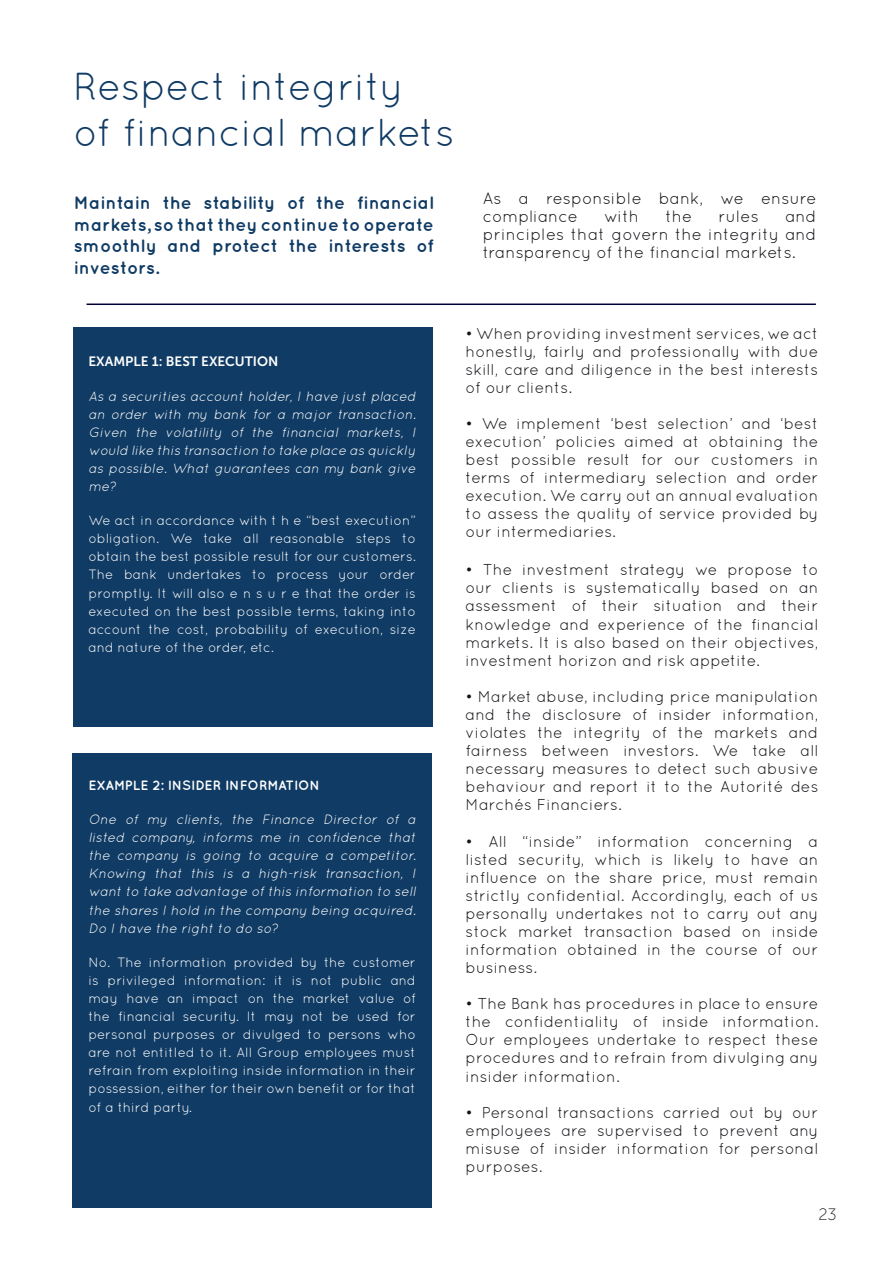
<style>
.page{position:relative;width:893px;height:1263px;background:#fff}
.page>*{position:absolute;margin:0;border:0;box-sizing:border-box;transform-origin:0 0}
.t1{font:39px/46.8px "Quicksand";color:#103b64}
.t2{font:700 18px/21.6px "Quicksand";color:#103b64;text-align:justify}
.t3{font:16.5px/18px "Quicksand";letter-spacing:.005em;color:#151318}
.t4{font:16.5px "Museo Sans 100";color:#231f20}
.t5{font:15.75px/18.1px "Quicksand";letter-spacing:.005em;color:#151318;text-align:justify}
.t6{font:13.5px/18.1px "Quicksand";color:#fff;text-align:justify}
.t7{font:italic 13.5px/18.1px "Quicksand";color:#fff;text-align:justify}
.t8{font:700 13.5px "Quicksand";color:#fff}
.t9{font:13.5px "Museo Sans 700";color:#fff}
</style>
<div class="page">
<hr style="left:87px;top:303px;width:729px;height:2px;background:#000035">
<div style="left:74px;top:327px;width:359px;height:400px;background:#103b64"></div>
<div style="left:73px;top:753px;width:359px;height:455px;background:#103b64"></div>
<h1 class="t1" style="left:73px;top:62px;width:382px">Respect integrity<br>of financial markets</h1>
<p class="t2" style="left:74px;top:192px;width:361px">Maintain the stability of the financial markets, so that they continue to operate smoothly and protect the interests of investors.</p>
<p class="t3" style="left:483px;top:189px;width:335px">As a responsible bank, we ensure compliance</p>
<p class="t3" style="left:483px;top:207px;width:335px;text-align:justify;text-indent:303px">and principles that govern the integrity and transparency of the financial markets.</p>
<p class="t3" style="left:604px;top:207px;width:36px">with</p>
<p class="t3" style="left:665px;top:207px;width:28px">the</p>
<p class="t3" style="left:719px;top:207px;width:42px">rules</p>
<p class="t9" style="left:88px;top:354px;width:191px">EXAMPLE 1: BEST EXECUTION</p>
<p class="t7" style="left:88px;top:387px;width:332px">As a securities account holder, I have j ust placed an order with my bank for a major transaction.<br>Given the volatility of the financial markets, I would like this transaction to take place as quickly as possible. What guarantees can my bank give me?</p>
<p class="t6" style="left:88px;top:511px;width:329px">We act in accordance with t h e “best execution” obligation. We take all reasonable steps to obtain the best possible result for our customers.<br>The bank undertakes to process your order promptly. It will also e n s u r e that the order is executed on the best possible terms, taking into account the cost, probability of execution, size and nature of the order, etc.</p>
<p class="t8" style="left:88px;top:777px;width:233px">EXAMPLE 2: INSIDER INFORMATION</p>
<p class="t7" style="left:88px;top:810px;width:332px">One of my clients, the Finance Director of a listed company, informs me in confidence that the company is going to acquire a competitor.<br>Knowing that this is a high-risk transaction, I want to take advantage of this information to sell the shares I hold in the company being acquired.<br>Do I have the right to do so?</p>
<p class="t6" style="left:88px;top:953px;width:329px">No. The information provided by the customer is privileged information: it is not public and may have an impact on the market value of the financial security. It may not be used for personal purposes or divulged to persons who are not entitled to it. All Group employees must refrain from exploiting inside information in their possession, either for their own benefit or for that of a third party.</p>
<p class="t5" style="left:466px;top:324px;width:354px">• When providing investment services, we act honestly, fairly and professionally with due skill, care and diligence in the best interests of our clients.</p>
<p class="t5" style="left:466px;top:414px;width:354px">• We implement ‘best selection’ and ‘best execution’ policies aimed at obtaining the best possible result for our customers in terms of intermediary selection and order execution. We carry out an annual evaluation to assess the quality of service provided by our intermediaries.</p>
<p class="t5" style="left:466px;top:560px;width:354px">• The investment strategy we propose to our clients is systematically based on an assessment of their situation and their knowledge and experience of the financial markets. It is also based on their objectives, investment horizon and risk appetite.</p>
<p class="t5" style="left:466px;top:687px;width:354px">• Market abuse, including price manipulation and the disclosure of insider information, violates the integrity of the markets and fairness between investors. We take all necessary measures to detect such abusive behaviour and report it to the Autorité des Marchés Financiers.</p>
<p class="t5" style="left:466px;top:832px;width:354px">• All “inside” information concerning a listed security, which is likely to have an influence on the share price, must remain strictly confidential. Accordingly, each of us personally undertakes not to carry out any stock market transaction based on inside information obtained in the course of our business.</p>
<p class="t5" style="left:466px;top:994px;width:354px">• The Bank has procedures in place to ensure the confidentiality of inside information.<br>Our employees undertake to respect these procedures and to refrain from divulging any insider information.</p>
<p class="t5" style="left:466px;top:1103px;width:354px">• Personal transactions carried out by our employees are supervised to prevent any misuse of insider information for personal purposes.</p>
<p class="t4" style="left:818px;top:1206px;width:20px">23</p>
</div>
